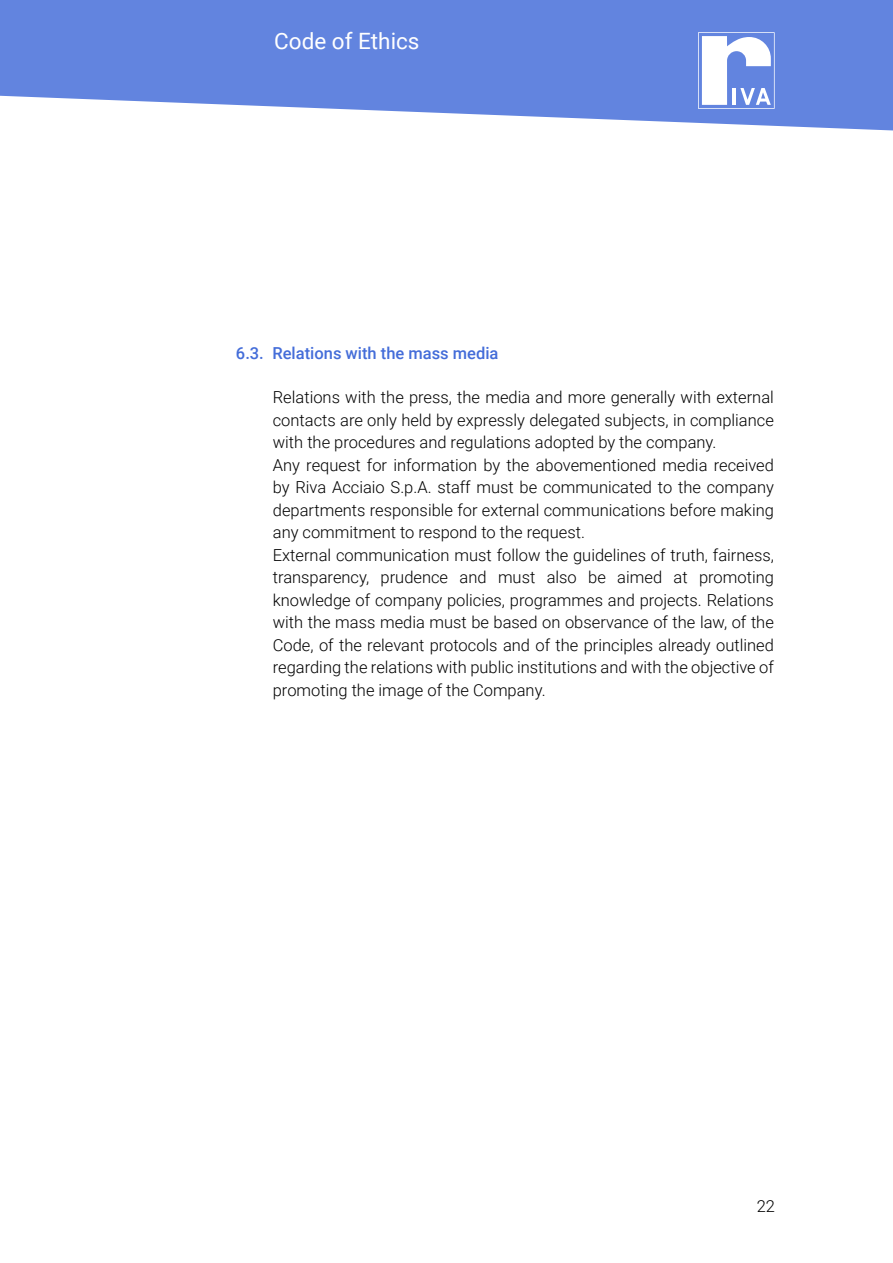
<style>
.page{position:relative;width:893px;height:1263px;background:#fff}
.page>*{position:absolute;margin:0;border:0;box-sizing:border-box;transform-origin:0 0}
.t1{font:22.5px "Roboto";color:#fff}
.t2{font:300 16.5px/22.5px "Roboto";color:#000}
.t3{font:500 16.5px "Roboto";color:#446dd9}
</style>
<div class="page">
<svg style="left:0;top:0;width:893px;height:130px;background:#7794e3"></svg>
<svg style="left:698px;top:32px;width:77px;height:77px"></svg>
<h1 class="t1" style="left:274px;top:25px;width:147px">Code of Ethics</h1>
<p class="t3" style="left:236px;top:342px;width:264px">6.3. Relations with the mass media</p>
<p class="t2" style="left:273px;top:385px;width:503px">Relations with the press, the media and more generally with external contacts are only held by expressly delegated subjects, in compliance with the procedures and regulations adopted by the company.<br>Any request for information by the abovementioned media received by Riva Acciaio S.p.A. staff must be communicated to the company departments responsible for external communications before making any commitment to respond to the request.<br>External communication must follow the guidelines of truth, fairness, transparency, prudence and must also be aimed at promoting knowledge of company policies, programmes and projects. Relations with the mass media must be based on observance of the law, of the Code, of the relevant protocols and of the principles already outlined regarding the relations with public institutions and with the objective of promoting the image of the Company.</p>
<p class="t2" style="left:757px;top:1194px;width:20px">22</p>
</div>
